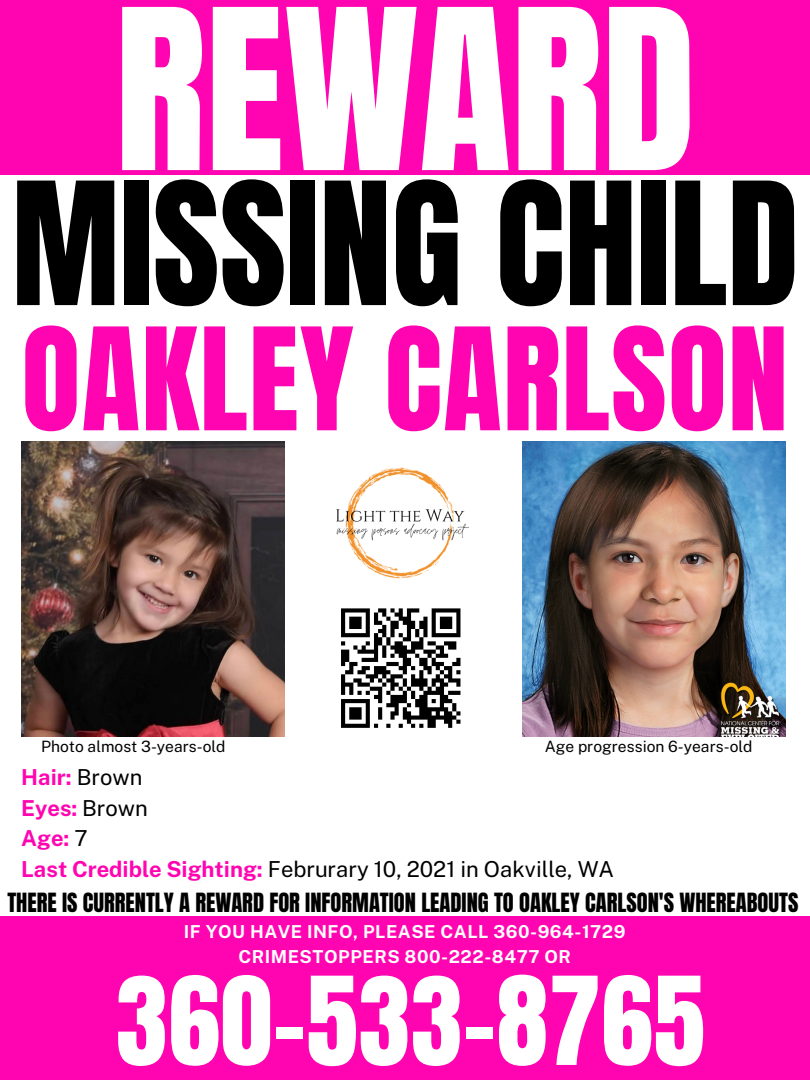
<style>
.page{position:relative;width:810px;height:1080px;background:#fff}
.page>*{position:absolute;margin:0;border:0;box-sizing:border-box;transform-origin:0 0}
.t1{font:190px "Anton";color:#fff}
.t2{font:145px "Anton";color:#000}
.t3{font:120.94px "Anton";letter-spacing:.01em;color:#ff05b1}
.t4{font:103.81px "Anton";letter-spacing:.01em;color:#fff}
.t5{font:22.5px "Anton";color:#000}
.t6{font:22px "Public Sans";color:#000}
.t7{font:700 22px "Public Sans";color:#ff05b1}
.t8{font:700 17.88px "Public Sans";letter-spacing:.03em;color:#fff}
.t9{font:15.62px "Public Sans";color:#000}
.s1{font-weight:400;color:#000}
.s2{font-weight:700;color:#ff05b1}
</style>
<div class="page">
<div style="left:0;top:0;width:810px;height:174px;background:#ff05b1"></div>
<div style="left:0;top:917px;width:810px;height:163px;background:#ff05b1"></div>
<img style="left:21px;top:442px;width:263px;height:294px">
<img style="left:336px;top:467px;width:133px;height:112px">
<svg style="left:341px;top:608px;width:120px;height:120px"></svg>
<img style="left:522px;top:442px;width:263px;height:294px">
<p class="t1" style="left:115px;top:-46px;width:582px">REWARD</p>
<p class="t2" style="left:12px;top:140px;width:789px">MISSING CHILD</p>
<p class="t3" style="left:22px;top:293px;width:768px">OAKLEY CARLSON</p>
<p class="t9" style="left:41px;top:737px;width:186px">Photo almost 3-years-old</p>
<p class="t9" style="left:545px;top:737px;width:209px">Age progression 6-years-old</p>
<p class="t7" style="left:21px;top:764px;width:123px">Hair: <span class="s1">Brown</span></p>
<p class="t7" style="left:21px;top:795px;width:128px">Eyes: <span class="s1">Brown</span></p>
<p class="t7" style="left:21px;top:825px;width:68px">Age: <span class="s1">7</span></p>
<p class="t6" style="left:21px;top:856px;width:595px"><span class="s2">Last Credible Sighting:</span> Februrary 10, 2021 in Oakville, WA</p>
<p class="t5" style="left:7px;top:887px;width:793px">THERE IS CURRENTLY A REWARD FOR INFORMATION LEADING TO OAKLEY CARLSON'S WHEREABOUTS</p>
<p class="t8" style="left:184px;top:921px;width:443px">IF YOU HAVE INFO, PLEASE CALL 360-964-1729</p>
<p class="t8" style="left:239px;top:946px;width:334px">CRIMESTOPPERS 800-222-8477 OR</p>
<p class="t4" style="left:116px;top:947px;width:590px">360-533-8765</p>
</div>
